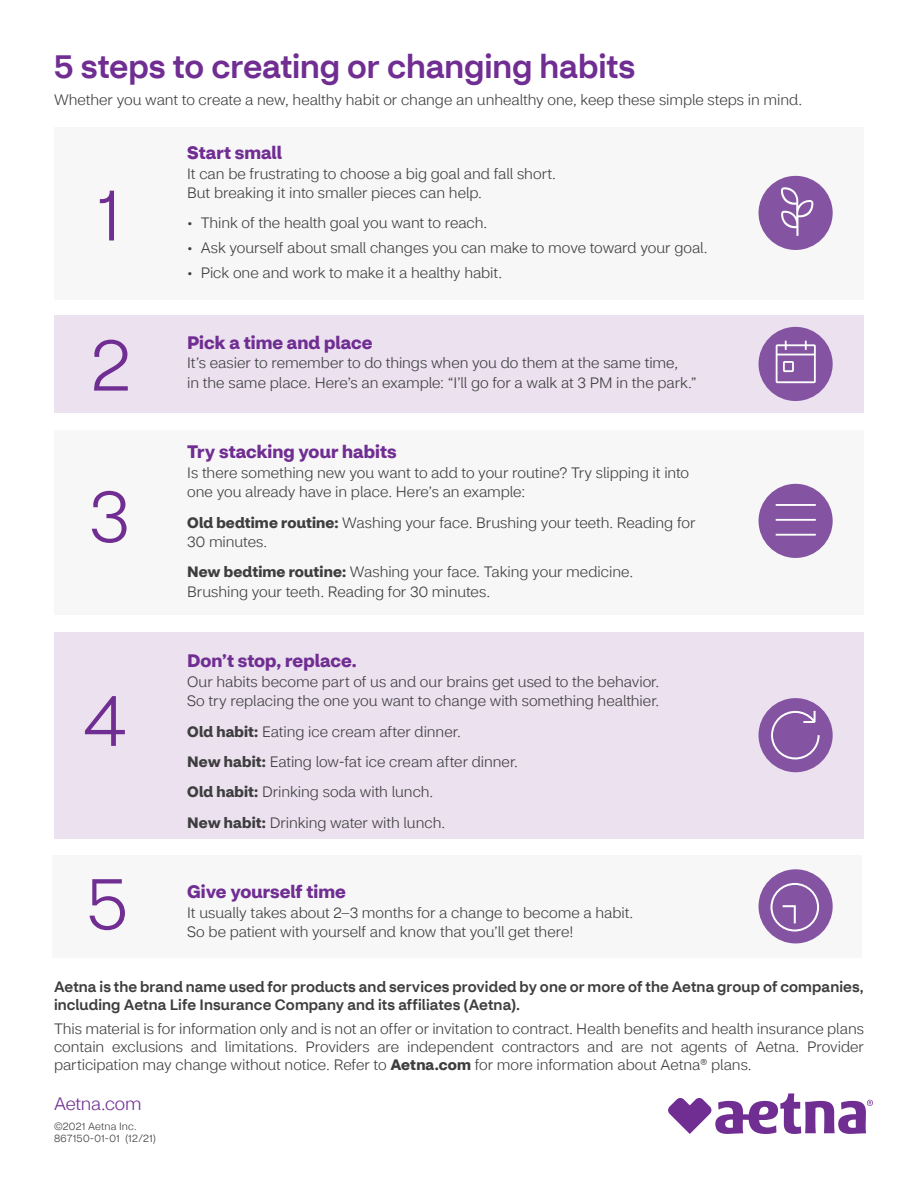
<style>
.page{position:relative;width:918px;height:1188px;background:#fff}
.page>*{position:absolute;margin:0;border:0;box-sizing:border-box;transform-origin:0 0}
.t1{font:300 72px "CVS Health Sans";color:#702d92}
.t2{font:500 33px "CVS Health Sans";color:#702d92}
.t3{font:700 18px "CVS Health Sans";color:#702d92}
.t4{font:300 18px "CVS Health Sans";letter-spacing:-.015em;color:#702d92}
.t5{font:300 15px/19.5px "CVS Health Sans";letter-spacing:-.005em;color:#3e3e3f}
.t6{font:500 15px/18px "CVS Health Sans";letter-spacing:.01em;color:#3e3e3f}
.t7{font:300 10.5px/12px "CVS Health Sans";letter-spacing:.015em;color:#3e3e3f}
.s1{font-weight:700}
</style>
<div class="page">
<div style="left:52px;top:855px;width:810px;height:103px;background:#f7f7f8"></div>
<div style="left:54px;top:632px;width:810px;height:207px;background:#ebe1ef"></div>
<div style="left:54px;top:430px;width:810px;height:185px;background:#f7f7f8"></div>
<div style="left:54px;top:315px;width:810px;height:98px;background:#ebe1ef"></div>
<div style="left:54px;top:127px;width:810px;height:173px;background:#f7f7f8"></div>
<div style="left:759px;top:327px;width:74px;height:74px;background:#8453a1;border-radius:50%"></div>
<svg style="left:776px;top:341px;width:40px;height:42px"></svg>
<div style="left:759px;top:176px;width:74px;height:74px;background:#8453a1;border-radius:50%"></div>
<svg style="left:781px;top:187px;width:33px;height:49px"></svg>
<div style="left:759px;top:698px;width:74px;height:74px;background:#8453a1;border-radius:50%"></div>
<svg style="left:768px;top:708px;width:52px;height:51px"></svg>
<div style="left:759px;top:869px;width:74px;height:74px;background:#8453a1;border-radius:50%"></div>
<svg style="left:770px;top:883px;width:49px;height:49px"></svg>
<svg style="left:668px;top:1093px;width:205px;height:41px"></svg>
<div style="left:759px;top:484px;width:74px;height:74px;background:#8453a1;border-radius:50%"></div>
<hr style="left:776px;top:504px;width:40px;height:2px;background:#fff">
<hr style="left:776px;top:519px;width:40px;height:2px;background:#fff">
<hr style="left:776px;top:534px;width:40px;height:2px;background:#fff">
<h2 class="t2" style="left:54px;top:46px;width:583px">5 steps to creating or changing habits</h2>
<p class="t5" style="left:54px;top:90px;width:750px">Whether you want to create a new, healthy habit or change an unhealthy one, keep these simple steps in mind.</p>
<p class="t1" style="left:96px;top:172px;width:27px">1</p>
<p class="t3" style="left:187px;top:142px;width:96px">Start small</p>
<p class="t5" style="left:187px;top:164px;width:370px">It can be frustrating to choose a big goal and fall short.<br>But breaking it into smaller pieces can help.</p>
<p class="t5" style="left:187px;top:214px;width:302px">• Think of the health goal you want to reach.</p>
<p class="t5" style="left:187px;top:238px;width:522px">• Ask yourself about small changes you can make to move toward your goal.</p>
<p class="t5" style="left:187px;top:263px;width:316px">• Pick one and work to make it a healthy habit.</p>
<p class="t1" style="left:91px;top:322px;width:42px">2</p>
<p class="t3" style="left:187px;top:331px;width:187px">Pick a time and place</p>
<p class="t5" style="left:187px;top:353px;width:511px">It’s easier to remember to do things when you do them at the same time,<br>in the same place. Here’s an example: “I’ll go for a walk at 3 PM in the park.”</p>
<p class="t1" style="left:89px;top:473px;width:42px">3</p>
<p class="t1" style="left:83px;top:677px;width:44px">4</p>
<p class="t3" style="left:187px;top:441px;width:211px">Try stacking your habits</p>
<p class="t5" style="left:187px;top:463px;width:503px">Is there something new you want to add to your routine? Try slipping it into one you already have in place. Here’s an example:</p>
<p class="t5" style="left:187px;top:513px;width:510px"><span class="s1">Old bedtime routine:</span> Washing your face. Brushing your teeth. Reading for<br>30 minutes.</p>
<p class="t5" style="left:187px;top:562px;width:447px"><span class="s1">New bedtime routine:</span> Washing your face. Taking your medicine.<br>Brushing your teeth. Reading for 30 minutes.</p>
<p class="t3" style="left:187px;top:650px;width:171px">Don’t stop, replace.</p>
<p class="t5" style="left:187px;top:672px;width:474px">Our habits become part of us and our brains get used to the behavior.<br>So try replacing the one you want to change with something healthier.</p>
<p class="t5" style="left:187px;top:722px;width:275px"><span class="s1">Old habit:</span> Eating ice cream after dinner.</p>
<p class="t5" style="left:187px;top:752px;width:332px"><span class="s1">New habit:</span> Eating low-fat ice cream after dinner.</p>
<p class="t5" style="left:187px;top:782px;width:248px"><span class="s1">Old habit:</span> Drinking soda with lunch.</p>
<p class="t5" style="left:187px;top:813px;width:260px"><span class="s1">New habit:</span> Drinking water with lunch.</p>
<p class="t1" style="left:86px;top:860px;width:44px">5</p>
<p class="t3" style="left:187px;top:880px;width:160px">Give yourself time</p>
<p class="t5" style="left:187px;top:903px;width:448px">It usually takes about 2–3 months for a change to become a habit.</p>
<p class="t5" style="left:187px;top:922px;width:388px">So be patient with yourself and know that you’ll get there!</p>
<p class="t6" style="left:54px;top:977px;width:811px">Aetna is the brand name used for products and services provided by one or more of the Aetna group of companies, including Aetna Life Insurance Company and its affiliates (Aetna).</p>
<p class="t5" style="left:54px;top:1020px;width:812px;line-height:18px;text-align:justify">This material is for information only and is not an offer or invitation to contract. Health benefits and health insurance plans contain exclusions and limitations. Providers are independent contractors and are not agents of Aetna. Provider participation may change without notice. Refer to <span class="s1">Aetna.com</span> for more information about Aetna® plans.</p>
<p class="t4" style="left:54px;top:1093px;width:89px">Aetna.com</p>
<p class="t7" style="left:54px;top:1121px;width:104px">©2021 Aetna Inc.<br>867150-01-01 (12/21)</p>
</div>
